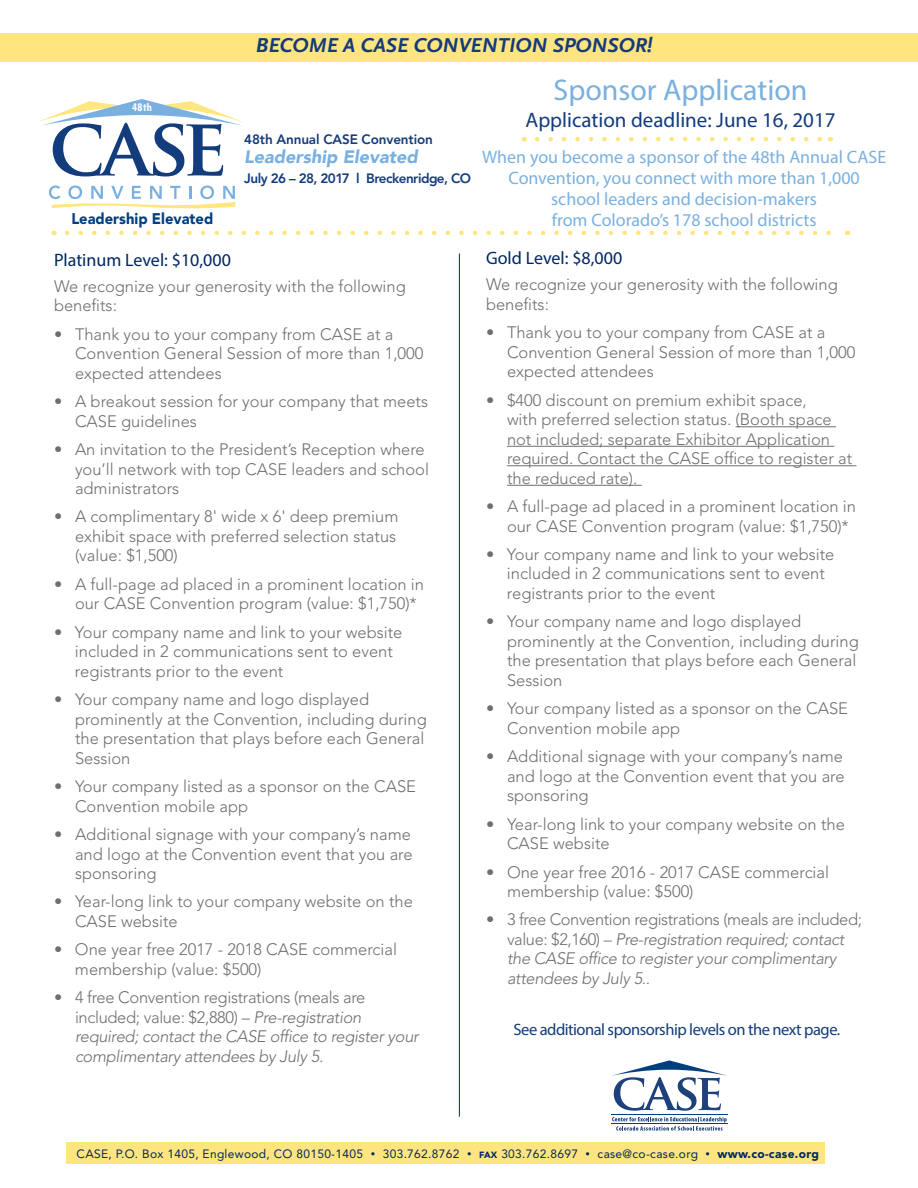
<style>
.page{position:relative;width:918px;height:1188px;background:#fff}
.page>*{position:absolute;margin:0;border:0;box-sizing:border-box;transform-origin:0 0}
.t1{font:30px "Myriad Pro";color:#7ab0df}
.t2{font:21px "Myriad Pro";color:#133b7b}
.t3{font:italic 700 21px "Scala Sans OT";color:#133b7b}
.t4{font:18px/21px "Myriad Pro";color:#7ab0df;text-align:center}
.t5{font:18px "Myriad Pro";color:#002663}
.t6{font:italic 900 18px "Avenir";color:#7ab0df}
.t7{font:300 16.5px/19.5px "Avenir LT Std";color:#6d6e71}
.t8{font:italic 300 16.5px/19.5px "Avenir LT Std";letter-spacing:-.02em;color:#6d6e71}
.t9{font:16.5px "Myriad Pro";letter-spacing:-.03em;color:#133b7b}
.t10{font:900 15.3px "Avenir";color:#003e7e;scale:.96 1}
.t11{font:800 13.5px "Avenir LT Std";letter-spacing:-.04em;color:#133b7b}
.t12{font:800 13.5px "Avenir LT Std";letter-spacing:-.02em;color:#133b7b}
.t13{font:700 condensed 12.45px "Tw Cen";color:#fff}
.t14{font:12px "Avenir LT Std";letter-spacing:.025em;color:#002663}
.s1{font-style:normal}
.s2{font-size:9px}
.s3{font-weight:900;font-size:9px}
.s4{font-weight:900}
</style>
<div class="page">
<hr style="left:736px;top:426px;width:100px;height:1px;background:#6d6e71">
<hr style="left:507px;top:446px;width:327px;height:1px;background:#6d6e71">
<hr style="left:507px;top:465px;width:349px;height:1px;background:#6d6e71">
<hr style="left:507px;top:485px;width:135px;height:1px;background:#6d6e71">
<hr style="left:459px;top:254px;width:1px;height:863px;background:#052a66">
<hr style="left:611px;top:1115px;width:117px;height:1px;background:#003e7e">
<hr style="left:611px;top:1123px;width:117px;height:1px;background:#003e7e">
<svg style="left:612px;top:1060px;width:115px;height:51px"></svg>
<svg style="left:612px;top:1117px;width:115px;height:14px"></svg>
<div style="left:0;top:33px;width:918px;height:29px;background:#ffe57f"></div>
<div style="left:66px;top:1142px;width:759px;height:22px;background:#ffe57f"></div>
<svg style="left:537px;top:137px;width:285px;height:4px"></svg>
<svg style="left:67px;top:231px;width:764px;height:4px"></svg>
<svg style="left:37px;top:99px;width:207px;height:77px"></svg>
<svg style="left:49px;top:185px;width:186px;height:24px"></svg>
<p class="t13" style="left:132px;top:100px;width:22px">48th</p>
<p class="t10" style="left:71px;top:205px;width:149px">Leadership Elevated</p>
<p class="t3" style="left:256px;top:34px;width:398px">BECOME A CASE CONVENTION SPONSOR!</p>
<p class="t12" style="left:244px;top:131px;width:190px">48th Annual CASE Convention</p>
<p class="t6" style="left:244px;top:142px;width:175px">Leadership Elevated</p>
<p class="t11" style="left:244px;top:170px;width:228px">July 26 – 28, 2017 l Breckenridge, CO</p>
<h1 class="t1" style="left:554px;top:72px;width:255px">Sponsor Application</h1>
<p class="t2" style="left:526px;top:107px;width:312px">Application deadline: June 16, 2017</p>
<p class="t4" style="left:482px;top:146px;width:406px">When you become a sponsor of the 48th Annual CASE Convention, you connect with more than 1,000 school leaders and decision-makers<br>from Colorado’s 178 school districts</p>
<p class="t5" style="left:54px;top:248px;width:178px">Platinum Level: $10,000</p>
<p class="t7" style="left:54px;top:276px;width:353px">We recognize your generosity with the following benefits:</p>
<p class="t7" style="left:75px;top:324px;width:350px;text-indent:-21px">• Thank you to your company from CASE at a<br>Convention General Session of more than 1,000 expected attendees</p>
<p class="t7" style="left:75px;top:392px;width:355px;text-indent:-21px">• A breakout session for your company that meets<br>CASE guidelines</p>
<p class="t7" style="left:75px;top:440px;width:356px;text-indent:-21px">• An invitation to the President’s Reception where you’ll network with top CASE leaders and school administrators</p>
<p class="t7" style="left:75px;top:507px;width:325px;text-indent:-21px">• A complimentary 8' wide x 6' deep premium exhibit space with preferred selection status (value: $1,500)</p>
<p class="t7" style="left:75px;top:574px;width:351px;text-indent:-21px">• A full-page ad placed in a prominent location in our CASE Convention program (value: $1,750)*</p>
<p class="t7" style="left:75px;top:622px;width:329px;text-indent:-21px">• Your company name and link to your website included in 2 communications sent to event registrants prior to the event</p>
<p class="t7" style="left:75px;top:690px;width:353px;text-indent:-21px">• Your company name and logo displayed prominently at the Convention, including during the presentation that plays before each General Session</p>
<p class="t7" style="left:75px;top:777px;width:342px;text-indent:-21px">• Your company listed as a sponsor on the CASE<br>Convention mobile app</p>
<p class="t7" style="left:75px;top:825px;width:339px;text-align:justify;text-indent:-21px">• Additional signage with your company’s name and logo at the Convention event that you are sponsoring</p>
<p class="t7" style="left:75px;top:892px;width:339px;text-indent:-21px">• Year-long link to your company website on the<br>CASE website</p>
<p class="t7" style="left:75px;top:940px;width:324px;text-indent:-21px">• One year free 2017 - 2018 CASE commercial membership (value: $500)</p>
<p class="t8" style="left:75px;top:988px;width:345px;text-indent:-21px"><span class="s1">• 4 free Convention registrations (meals are included; value: $2,880) –</span> Pre-registration required; contact the CASE office to register your complimentary attendees by July 5.</p>
<p class="t5" style="left:486px;top:247px;width:138px">Gold Level: $8,000</p>
<p class="t7" style="left:486px;top:275px;width:353px">We recognize your generosity with the following benefits:</p>
<p class="t7" style="left:507px;top:323px;width:350px;text-indent:-21px">• Thank you to your company from CASE at a<br>Convention General Session of more than 1,000 expected attendees</p>
<p class="t7" style="left:507px;top:390px;width:347px;text-indent:-21px">• $400 discount on premium exhibit space,<br>with preferred selection status. (Booth space not included; separate Exhibitor Application required. Contact the CASE office to register at the reduced rate).</p>
<p class="t7" style="left:507px;top:497px;width:351px;text-indent:-21px">• A full-page ad placed in a prominent location in our CASE Convention program (value: $1,750)*</p>
<p class="t7" style="left:507px;top:545px;width:329px;text-indent:-21px">• Your company name and link to your website included in 2 communications sent to event registrants prior to the event</p>
<p class="t7" style="left:507px;top:612px;width:353px;text-indent:-21px">• Your company name and logo displayed prominently at the Convention, including during the presentation that plays before each General Session</p>
<p class="t7" style="left:507px;top:699px;width:342px;text-indent:-21px">• Your company listed as a sponsor on the CASE<br>Convention mobile app</p>
<p class="t7" style="left:507px;top:747px;width:339px;text-align:justify;text-indent:-21px">• Additional signage with your company’s name and logo at the Convention event that you are sponsoring</p>
<p class="t7" style="left:507px;top:814px;width:339px;text-indent:-21px">• Year-long link to your company website on the<br>CASE website</p>
<p class="t7" style="left:507px;top:862px;width:324px;text-indent:-21px">• One year free 2016 - 2017 CASE commercial membership (value: $500)</p>
<p class="t8" style="left:507px;top:910px;width:357px;text-indent:-21px"><span class="s1">• 3 free Convention registrations (meals are included; value: $2,160) –</span> Pre-registration required; contact the CASE office to register your complimentary attendees by July 5..</p>
<p class="t9" style="left:513px;top:1019px;width:328px">See additional sponsorship levels on the next page.</p>
<p class="t14" style="left:77px;top:1147px;width:744px">CASE, P.O. Box 1405, Englewood, CO 80150-1405 <span class="s2">•</span> 303.762.8762 <span class="s2">•</span> <span class="s3">FAX</span> 303.762.8697 <span class="s2">•</span> case@co-case.org <span class="s2">•</span> <span class="s4">www.co-case.org</span></p>
</div>
